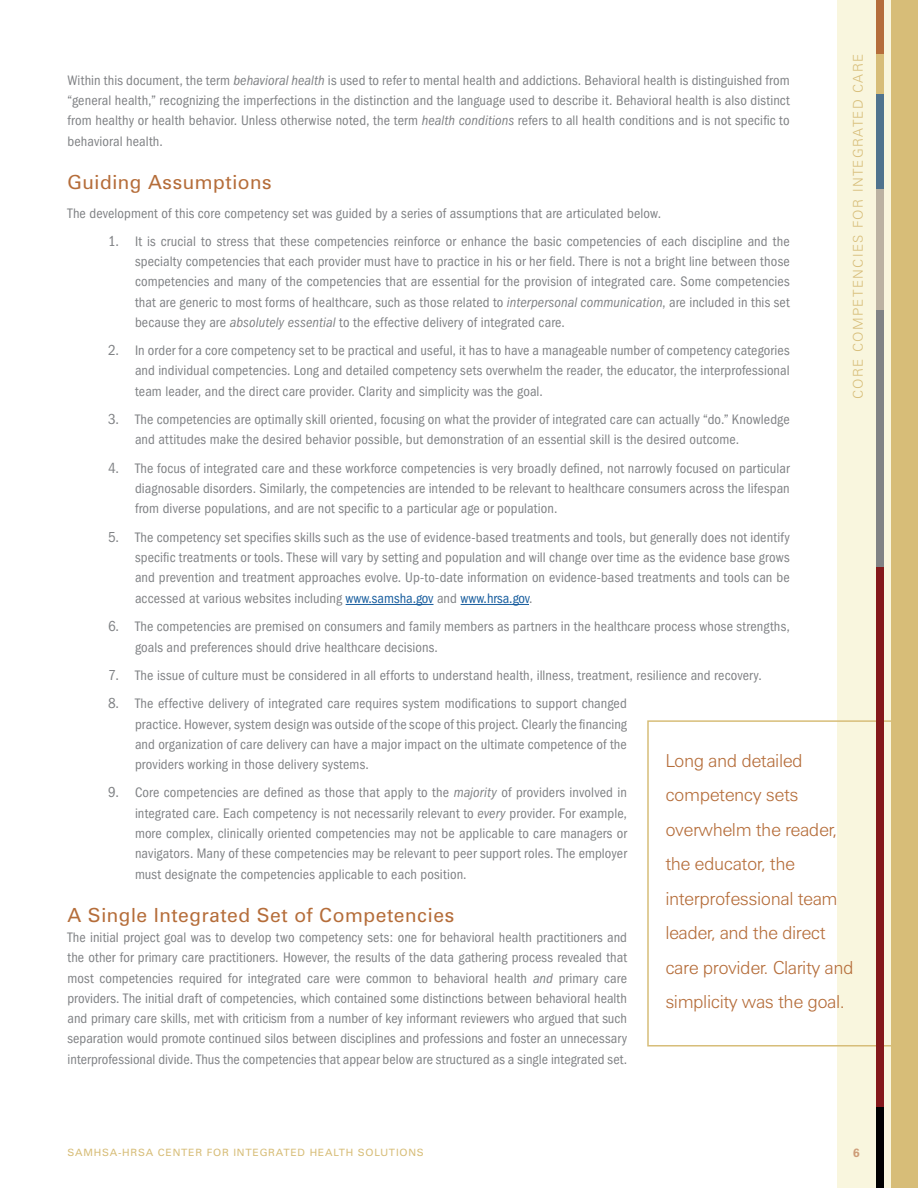
<style>
.page{position:relative;width:918px;height:1188px;background:#fff}
.page>*{position:absolute;margin:0;border:0;box-sizing:border-box;transform-origin:0 0}
.t1{font:19.5px "Zurich BT";letter-spacing:.03em;color:#b56d3a}
.t2{font:300 18px/34.5px "Zurich BT";letter-spacing:-.025em;color:#b56d3a}
.t3{font:condensed 14.25px/20.2px "Franklin Gothic";letter-spacing:.01em;color:#808285;text-align:justify}
.t4{font:300 13.5px "Zurich BT";letter-spacing:.1em;color:#d7bd78}
.t5{font:700 12px "Zurich BT";color:#ce9d78}
.t6{font:10.05px "Zurich BT";letter-spacing:.075em;color:#d7bd78;scale:1.04 1}
.s1{font-style:italic}
.s2{font-size:15px}
.s3{color:#175d9e}
</style>
<div class="page">
<div style="left:837px;top:0;width:81px;height:1188px;background:#f9f6de"></div>
<div style="left:891px;top:0;width:27px;height:1188px;background:#d7bd78"></div>
<div style="left:647px;top:720px;width:271px;height:327px;border:2px solid #d7bd78"></div>
<div style="left:877px;top:567px;width:7px;height:540px;background:#84181a"></div>
<div style="left:877px;top:1107px;width:7px;height:81px;background:#000"></div>
<div style="left:877px;top:0;width:7px;height:54px;background:#b56d3a"></div>
<div style="left:877px;top:54px;width:7px;height:40px;background:#d7bd78"></div>
<div style="left:877px;top:94px;width:7px;height:95px;background:#50738e"></div>
<div style="left:877px;top:189px;width:7px;height:121px;background:#bbb2a2"></div>
<div style="left:877px;top:310px;width:7px;height:257px;background:#808285"></div>
<hr style="left:346px;top:604px;width:88px;height:1px;background:#175d9e">
<hr style="left:461px;top:604px;width:68px;height:1px;background:#175d9e">
<p class="t4" style="left:850px;top:399px;width:347px;rotate:-90deg">CORE COMPETENCIES FOR INTEGRATED CARE</p>
<p class="t3" style="left:68px;top:70px;width:724px">Within this document, the term <span class="s1">behavioral health</span> is used to refer to mental health and addictions. Behavioral health is distinguished from “general health,” recognizing the imperfections in the distinction and the language used to describe it. Behavioral health is also distinct from healthy or health behavior. Unless otherwise noted, the term <span class="s1">health conditions</span> refers to all health conditions and is not specific to behavioral health.</p>
<h1 class="t1" style="left:68px;top:170px;width:206px">Guiding Assumptions</h1>
<p class="t3" style="left:68px;top:203px;width:595px">The development of this core competency set was guided by a series of assumptions that are articulated below.</p>
<p class="t3" style="left:135px;top:231px;width:656px;text-indent:-27px"><span class="s2">1.</span> It is crucial to stress that these competencies reinforce or enhance the basic competencies of each discipline and the specialty competencies that each provider must have to practice in his or her field. There is not a bright line between those competencies and many of the competencies that are essential for the provision of integrated care. Some competencies that are generic to most forms of healthcare, such as those related to <span class="s1">interpersonal communication</span>, are included in this set because they are <span class="s1">absolutely essential</span> to the effective delivery of integrated care.</p>
<p class="t3" style="left:135px;top:341px;width:656px;text-indent:-27px"><span class="s2">2.</span> In order for a core competency set to be practical and useful, it has to have a manageable number of competency categories and individual competencies. Long and detailed competency sets overwhelm the reader, the educator, the interprofessional team leader, and the direct care provider. Clarity and simplicity was the goal.</p>
<p class="t3" style="left:135px;top:409px;width:656px;text-indent:-27px"><span class="s2">3.</span> The competencies are optimally skill oriented, focusing on what the provider of integrated care can actually “do.” Knowledge and attitudes make the desired behavior possible, but demonstration of an essential skill is the desired outcome.</p>
<p class="t3" style="left:135px;top:458px;width:656px;text-indent:-27px"><span class="s2">4.</span> The focus of integrated care and these workforce competencies is very broadly defined, not narrowly focused on particular diagnosable disorders. Similarly, the competencies are intended to be relevant to healthcare consumers across the lifespan from diverse populations, and are not specific to a particular age or population.</p>
<p class="t3" style="left:135px;top:527px;width:656px;text-indent:-27px"><span class="s2">5.</span> The competency set specifies skills such as the use of evidence-based treatments and tools, but generally does not identify specific treatments or tools. These will vary by setting and population and will change over time as the evidence base grows and prevention and treatment approaches evolve. Up-to-date information on evidence-based treatments and tools can be accessed at various websites including <span class="s3">www.samsha.gov</span> and <span class="s3">www.hrsa.gov</span>.</p>
<p class="t3" style="left:135px;top:617px;width:656px;text-indent:-27px"><span class="s2">6.</span> The competencies are premised on consumers and family members as partners in the healthcare process whose strengths, goals and preferences should drive healthcare decisions.</p>
<p class="t3" style="left:108px;top:665px;width:655px"><span class="s2">7.</span> The issue of culture must be considered in all efforts to understand health, illness, treatment, resilience and recovery.</p>
<p class="t3" style="left:135px;top:694px;width:494px;text-indent:-27px"><span class="s2">8.</span> The effective delivery of integrated care requires system modifications to support changed practice. However, system design was outside of the scope of this project. Clearly the financing and organization of care delivery can have a major impact on the ultimate competence of the providers working in those delivery systems.</p>
<p class="t3" style="left:135px;top:783px;width:494px;text-indent:-27px"><span class="s2">9.</span> Core competencies are defined as those that apply to the <span class="s1">majority</span> of providers involved in integrated care. Each competency is not necessarily relevant to <span class="s1">every</span> provider. For example, more complex, clinically oriented competencies may not be applicable to care managers or navigators. Many of these competencies may be relevant to peer support roles. The employer must designate the competencies applicable to each position.</p>
<h1 class="t1" style="left:68px;top:903px;width:388px">A Single Integrated Set of Competencies</h1>
<p class="t3" style="left:68px;top:927px;width:561px">The initial project goal was to develop two competency sets: one for behavioral health practitioners and the other for primary care practitioners. However, the results of the data gathering process revealed that most competencies required for integrated care were common to behavioral health <span class="s1">and</span> primary care providers. The initial draft of competencies, which contained some distinctions between behavioral health and primary care skills, met with criticism from a number of key informant reviewers who argued that such separation would promote continued silos between disciplines and professions and foster an unnecessary interprofessional divide. Thus the competencies that appear below are structured as a single integrated set.</p>
<p class="t2" style="left:665px;top:743px;width:190px">Long and detailed competency sets overwhelm the reader, the educator, the interprofessional team leader, and the direct care provider. Clarity and simplicity was the goal.</p>
<p class="t6" style="left:68px;top:1146px;width:344px">SAMHSA-HRSA CENTER FOR INTEGRATED HEALTH SOLUTIONS</p>
<p class="t5" style="left:853px;top:1146px;width:8px">6</p>
</div>
